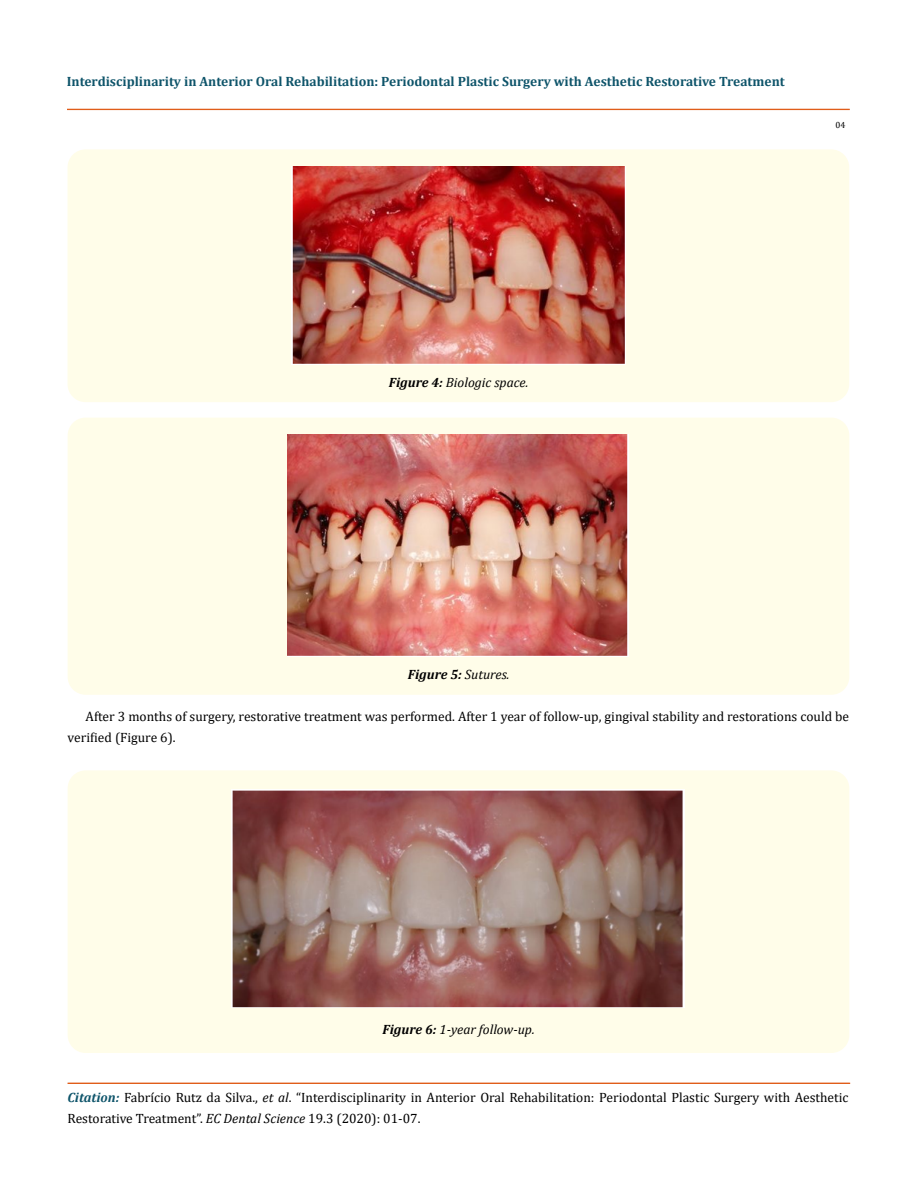
<style>
.page{position:relative;width:917px;height:1188px;background:#fff}
.page>*{position:absolute;margin:0;border:0;box-sizing:border-box;transform-origin:0 0}
.t1{font:13.5px/21px "Cambria";color:#000}
.t2{font:700 13.5px "Cambria";color:#0e546a}
.t3{font:italic 13.5px "Cambria";color:#000}
.t4{font:italic 700 13.5px "Cambria";color:#000}
.t5{font:9px "Cambria";color:#000}
.s1{font-weight:700}
.s2{font-weight:400}
.s3{font-weight:700;font-style:italic;color:#0e546a}
.s4{font-style:italic}
</style>
<div class="page">
<div style="left:67px;top:109px;width:782px;height:1px;border:1px solid #e05d1a"></div>
<div style="left:68px;top:1083px;width:781px;height:1px;border:1px solid #e05d1a"></div>
<div style="left:68px;top:149px;width:781px;height:253px;background:#fffde9;border-radius:18px"></div>
<img style="left:291px;top:167px;width:335px;height:197px">
<div style="left:68px;top:418px;width:781px;height:277px;background:#fffde9;border-radius:18px"></div>
<img style="left:288px;top:435px;width:340px;height:221px">
<div style="left:68px;top:770px;width:781px;height:283px;background:#fffde9;border-radius:18px"></div>
<img style="left:231px;top:789px;width:454px;height:218px">
<p class="t2" style="left:67px;top:72px;width:719px">Interdisciplinarity in Anterior Oral Rehabilitation: Periodontal Plastic Surgery with Aesthetic Restorative Treatment</p>
<p class="t5" style="left:835px;top:120px;width:11px">04</p>
<p class="t3" style="left:389px;top:372px;width:141px"><span class="s1">Figure 4:</span> Biologic space.</p>
<p class="t4" style="left:408px;top:665px;width:103px">Figure 5: <span class="s2">Sutures.</span></p>
<p class="t1" style="left:68px;top:706px;width:783px;text-indent:18px">After 3 months of surgery, restorative treatment was performed. After 1 year of follow-up, gingival stability and restorations could be verified (Figure 6).</p>
<p class="t3" style="left:382px;top:1020px;width:154px"><span class="s1">Figure 6:</span> 1-year follow-up.</p>
<p class="t1" style="left:67px;top:1087px;width:782px"><span class="s3">Citation:</span> Fabrício Rutz da Silva., <span class="s4">et al</span>. “Interdisciplinarity in Anterior Oral Rehabilitation: Periodontal Plastic Surgery with Aesthetic<br>Restorative Treatment”. <span class="s4">EC Dental Science</span> 19.3 (2020): 01-07.</p>
</div>
